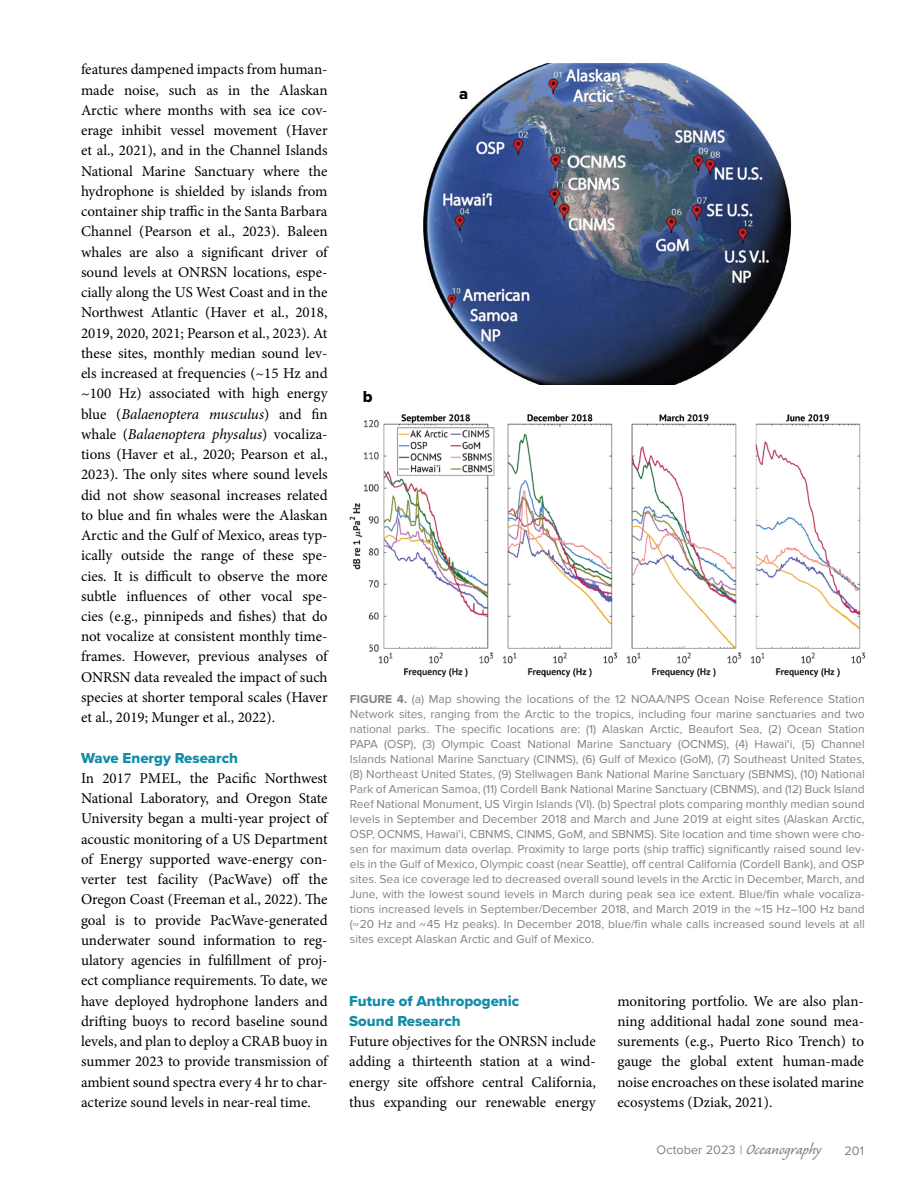
<style>
.page{position:relative;width:918px;height:1188px;background:#fff}
.page>*{position:absolute;margin:0;border:0;box-sizing:border-box;transform-origin:0 0}
.t1{font:16.5px "Proxima Nova Extrabld";color:#000}
.t2{font:15px/20.2px "Minion Pro";color:#000;text-align:justify}
.t3{font:15px/20.2px "Proxima Nova Extrabld";color:#118ca8}
.t4{font:12.75px "Proxima Nova";color:#808285}
.t5{font:12px/15px "Proxima Nova";color:#808285;text-align:justify}
.s1{font-style:italic}
.s2{font-weight:700}
.s3{font-family:"Caliban Std";font-size:18.75px}
</style>
<div class="page">
<img style="left:423px;top:63px;width:369px;height:322px">
<img style="left:349px;top:414px;width:517px;height:264px">
<p class="t2" style="left:81px;top:59px;width:248px">features dampened impacts from human&shy;made noise, such as in the Alaskan Arctic where months with sea ice cov&shy;erage inhibit vessel movement (Haver et al., 2021), and in the Channel Islands National Marine Sanctuary where the hydrophone is shielded by islands from container ship traffic in the Santa Barbara Channel (Pearson et al., 2023). Baleen whales are also a significant driver of sound levels at ONRSN locations, espe&shy;cially along the US West Coast and in the Northwest Atlantic (Haver et al., 2018, 2019, 2020, 2021; Pearson et al., 2023). At these sites, monthly median sound lev&shy;els increased at frequencies (~15 Hz and ~100 Hz) associated with high energy blue (<span class="s1">Balaenoptera musculus</span>) and fin whale (<span class="s1">Balaenoptera physalus</span>) vocaliza&shy;tions (Haver et al., 2020; Pearson et al., 2023). The only sites where sound levels did not show seasonal increases related to blue and fin whales were the Alaskan Arctic and the Gulf of Mexico, areas typ&shy;ically outside the range of these spe&shy;cies. It is difficult to observe the more subtle influences of other vocal spe&shy;cies (e.g., pinnipeds and fishes) that do not vocalize at consistent monthly time&shy;frames. However, previous analyses of ONRSN data revealed the impact of such species at shorter temporal scales (Haver et al., 2019; Munger et al., 2022).</p>
<p class="t3" style="left:81px;top:747px;width:159px">Wave Energy Research</p>
<p class="t2" style="left:81px;top:768px;width:248px">In 2017 PMEL, the Pacific Northwest National Laboratory, and Oregon State University began a multi-year project of acoustic monitoring of a US Department of Energy supported wave-energy con&shy;verter test facility (PacWave) off the Oregon Coast (Freeman et al., 2022). The goal is to provide PacWave-generated underwater sound information to reg&shy;ulatory agencies in fulfillment of proj&shy;ect compliance requirements. To date, we have deployed hydrophone landers and drifting buoys to record baseline sound levels, and plan to deploy a CRAB buoy in summer 2023 to provide transmission of ambient sound spectra every 4 hr to char&shy;acterize sound levels in near-real time.</p>
<p class="t1" style="left:459px;top:81px;width:11px">a</p>
<p class="t1" style="left:363px;top:385px;width:11px">b</p>
<p class="t5" style="left:350px;top:691px;width:516px"><span class="s2">FIGURE 4.</span> (a) Map showing the locations of the 12 NOAA/NPS Ocean Noise Reference Station Network sites, ranging from the Arctic to the tropics, including four marine sanctuaries and two national parks. The specific locations are: (1) Alaskan Arctic, Beaufort Sea, (2) Ocean Station PAPA (OSP), (3) Olympic Coast National Marine Sanctuary (OCNMS), (4) Hawai‘i, (5) Channel Islands National Marine Sanctuary (CINMS), (6) Gulf of Mexico (GoM), (7) Southeast United States, (8) Northeast United States, (9) Stellwagen Bank National Marine Sanctuary (SBNMS), (10) National Park of American Samoa, (11) Cordell Bank National Marine Sanctuary (CBNMS), and (12) Buck Island Reef National Monument, US Virgin Islands (VI). (b) Spectral plots comparing monthly median sound levels in September and December 2018 and March and June 2019 at eight sites (Alaskan Arctic, OSP, OCNMS, Hawai‘i, CBNMS, CINMS, GoM, and SBNMS). Site location and time shown were cho&shy;sen for maximum data overlap. Proximity to large ports (ship traffic) significantly raised sound lev&shy;els in the Gulf of Mexico, Olympic coast (near Seattle), off central California (Cordell Bank), and OSP sites. Sea ice coverage led to decreased overall sound levels in the Arctic in December, March, and June, with the lowest sound levels in March during peak sea ice extent. Blue/fin whale vocaliza&shy;tions increased levels in September/December 2018, and March 2019 in the ~15 Hz–100 Hz band (~20 Hz and ~45 Hz peaks). In December 2018, blue/fin whale calls increased sound levels at all sites except Alaskan Arctic and Gulf of Mexico.</p>
<p class="t3" style="left:349px;top:990px;width:172px">Future of Anthropogenic<br>Sound Research</p>
<p class="t2" style="left:349px;top:1031px;width:248px">Future objectives for the ONRSN include adding a thirteenth station at a wind&shy;energy site offshore central California, thus expanding our renewable energy</p>
<p class="t2" style="left:617px;top:991px;width:248px">monitoring portfolio. We are also plan&shy;ning additional hadal zone sound mea&shy;surements (e.g., Puerto Rico Trench) to gauge the global extent human-made noise encroaches on these isolated marine ecosystems (Dziak, 2021).</p>
<p class="t4" style="left:657px;top:1143px;width:209px">October 2023 | <span class="s3">Oceanography</span> 201</p>
</div>
